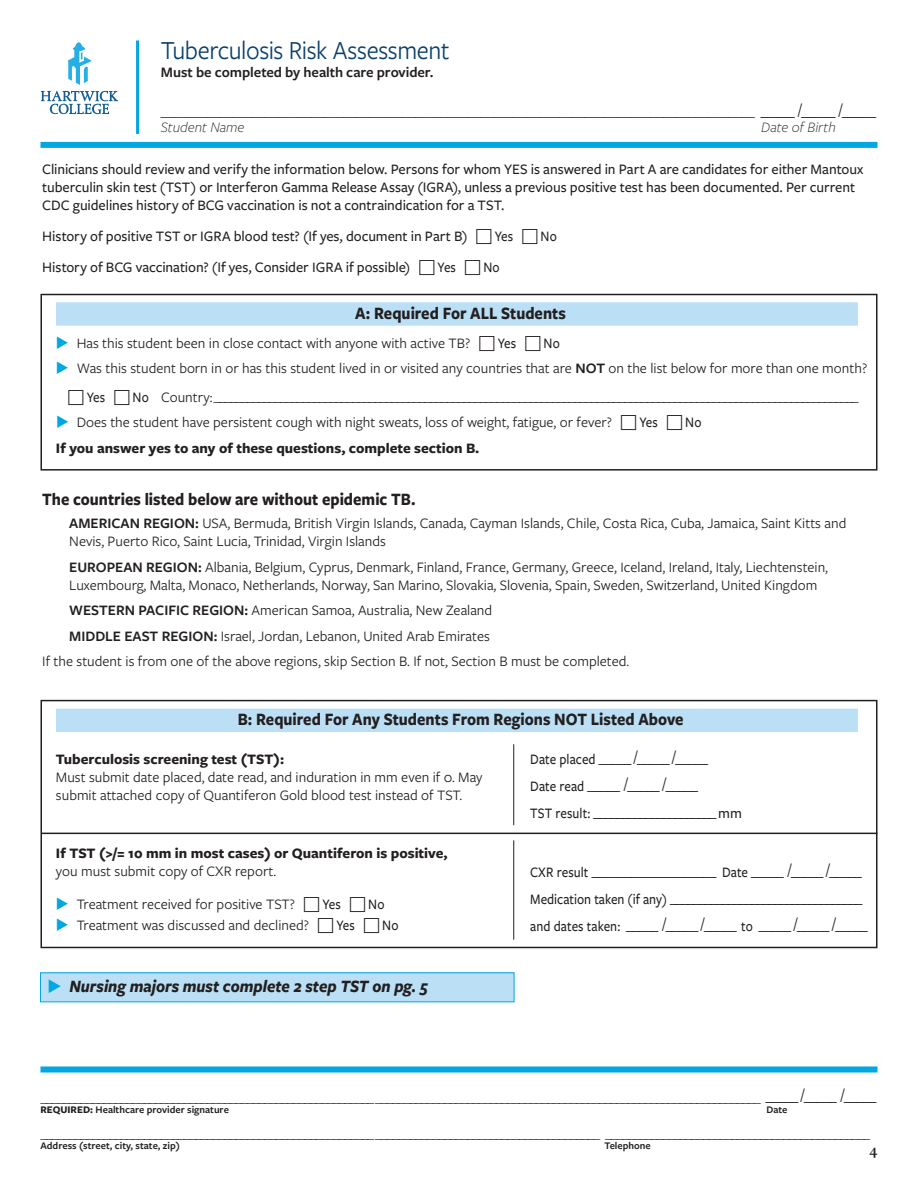
<style>
.page{position:relative;width:918px;height:1188px;background:#fff}
.page>*{position:absolute;margin:0;border:0;box-sizing:border-box;transform-origin:0 0}
.t1{font:27px "Freight Sans Pro";letter-spacing:-.015em;color:#0b406a;scale:.95 1}
.t2{font:700 18px "Freight Sans Pro";color:#231f20;scale:.9 1}
.t3{font:italic 700 18px "Freight Sans Pro";color:#231f20;scale:.9 1}
.t4{font:15px/18px "Freight Sans Pro";color:#231f20}
.t5{font:500 15px/18px "Freight Sans Pro";letter-spacing:-.005em;color:#231f20}
.t6{font:500 15px/27px "Freight Sans Pro";letter-spacing:-.005em;color:#231f20;scale:.9 1}
.t7{font:700 15px "Freight Sans Pro";color:#231f20}
.t8{font:600 15px "Freight Sans Pro";letter-spacing:-.005em;color:#231f20}
.t9{font:italic 300 15px "Freight Sans Pro";color:#231f20}
.t10{font:700 15px "Freight Text Pro";color:#231f20}
.t11{font:13.5px "Minion Pro";color:#231f20}
.t12{font:600 10.5px "Freight Sans Pro";color:#231f20}
.s1{font-weight:500}
.s2{font-weight:300;font-style:italic}
.s3{color:#00a7e1}
.s4{font-weight:600}
.s5{font-family:"Freight Sans Pro";font-weight:500;font-size:15px}
.s6{font-weight:700}
</style>
<div class="page">
<div style="left:40px;top:700px;width:838px;height:248px;border:2px solid #231f20"></div>
<div style="left:56px;top:302px;width:802px;height:24px;background:#bbdff4"></div>
<div style="left:56px;top:709px;width:802px;height:23px;background:#bbdff4"></div>
<div style="left:40px;top:973px;width:474px;height:29px;background:#bbdff4"></div>
<div style="left:40px;top:294px;width:838px;height:177px;border:2px solid #231f20"></div>
<hr style="left:42px;top:833px;width:836px;height:1px;background:#231f20">
<hr style="left:513px;top:744px;width:1px;height:81px;background:#231f20">
<hr style="left:513px;top:840px;width:1px;height:100px;background:#231f20">
<div style="left:40px;top:142px;width:838px;height:6px;background:#00a7e1"></div>
<hr style="left:136px;top:40px;width:3px;height:94px;background:#00a7e1">
<svg style="left:68px;top:42px;width:23px;height:43px"></svg>
<svg style="left:41px;top:91px;width:77px;height:23px"></svg>
<div style="left:40px;top:1066px;width:838px;height:6px;background:#00a7e1"></div>
<h1 class="t1" style="left:161px;top:32px;width:305px">Tuberculosis Risk Assessment</h1>
<p class="t8" style="left:161px;top:62px;width:274px">Must be completed by health care provider.</p>
<p class="t4" style="left:161px;top:104px;width:717px;line-height:15px">___________________________________________________________________________________________ <span class="s1">_____ </span><sup>/</sup><span class="s1">_____ </span><sup>/</sup><span class="s1">_____<br></span><span class="s2">Student Name</span></p>
<p class="t9" style="left:761px;top:117px;width:76px">Date of Birth</p>
<p class="t5" style="left:42px;top:160px;width:823px">Clinicians should review and verify the information below. Persons for whom YES is answered in Part A are candidates for either Mantoux tuberculin skin test (TST) or Interferon Gamma Release Assay (IGRA), unless a previous positive test has been documented. Per current<br>CDC guidelines history of BCG vaccination is not a contraindication for a TST.</p>
<p class="t5" style="left:42px;top:227px;width:427px">History of positive TST or IGRA blood test? (If yes, document in Part B)</p>
<p class="t6" style="left:495px;top:222px;width:22px">Yes</p>
<p class="t6" style="left:541px;top:222px;width:20px">No</p>
<p class="t5" style="left:42px;top:258px;width:370px">History of BCG vaccination? (If yes, Consider IGRA if possible)</p>
<p class="t6" style="left:437px;top:253px;width:22px">Yes</p>
<p class="t6" style="left:483px;top:253px;width:20px">No</p>
<p class="t2" style="left:355px;top:300px;width:236px">A: Required For ALL Students</p>
<p class="t4" style="left:56px;top:333px;width:416px"><span class="s3">◆</span> Has this student been in close contact with anyone with active TB?</p>
<p class="t6" style="left:498px;top:329px;width:22px">Yes</p>
<p class="t6" style="left:544px;top:329px;width:20px">No</p>
<p class="t4" style="left:87px;top:353px;width:782px;line-height:28.5px;text-indent:-31px"><span class="s3">◆</span> Was this student born in or has this student lived in or visited any countries that are <span class="s4">NOT</span> on the list below for more than one month?<br><span class="s1">Yes</span></p>
<p class="t4" style="left:133px;top:387px;width:727px"><span class="s1">No</span> Country: ____________________________________________________________________________________________________________________</p>
<p class="t4" style="left:56px;top:413px;width:558px"><span class="s3">◆</span> Does the student have persistent cough with night sweats, loss of weight, fatigue, or fever?</p>
<p class="t6" style="left:639px;top:408px;width:22px">Yes</p>
<p class="t6" style="left:685px;top:408px;width:20px">No</p>
<p class="t7" style="left:56px;top:437px;width:425px">If you answer yes to any of these questions, complete section B.</p>
<p class="t2" style="left:42px;top:486px;width:416px">The countries listed below are without epidemic TB.</p>
<p class="t4" style="left:69px;top:514px;width:779px"><span class="s4">AMERICAN REGION:</span> USA, Bermuda, British Virgin Islands, Canada, Cayman Islands, Chile, Costa Rica, Cuba, Jamaica, Saint Kitts and<br>Nevis, Puerto Rico, Saint Lucia, Trinidad, Virgin Islands</p>
<p class="t4" style="left:69px;top:557px;width:760px"><span class="s4">EUROPEAN REGION:</span> Albania, Belgium, Cyprus, Denmark, Finland, France, Germany, Greece, Iceland, Ireland, Italy, Liechtenstein,<br>Luxembourg, Malta, Monaco, Netherlands, Norway, San Marino, Slovakia, Slovenia, Spain, Sweden, Switzerland, United Kingdom</p>
<p class="t4" style="left:69px;top:601px;width:424px"><span class="s4">WESTERN PACIFIC REGION:</span> American Samoa, Australia, New Zealand</p>
<p class="t4" style="left:69px;top:626px;width:422px"><span class="s4">MIDDLE EAST REGION:</span> Israel, Jordan, Lebanon, United Arab Emirates</p>
<p class="t4" style="left:42px;top:652px;width:589px">If the student is from one of the above regions, skip Section B. If not, Section B must be completed.</p>
<p class="t2" style="left:238px;top:707px;width:497px">B: Required For Any Students From Regions NOT Listed Above</p>
<p class="t7" style="left:56px;top:748px;width:230px">Tuberculosis screening test (TST):</p>
<p class="t4" style="left:56px;top:767px;width:428px">Must submit date placed, date read, and induration in mm even if 0. May submit attached copy of Quantiferon Gold blood test instead of TST.</p>
<p class="t7" style="left:56px;top:842px;width:393px">If TST (&gt;/= 10 mm in most cases) or Quantiferon is positive,</p>
<p class="t4" style="left:56px;top:861px;width:222px">you must submit copy of CXR report.</p>
<p class="t4" style="left:56px;top:894px;width:241px"><span class="s3">◆</span> Treatment received for positive TST?</p>
<p class="t6" style="left:322px;top:890px;width:22px">Yes</p>
<p class="t6" style="left:368px;top:890px;width:20px">No</p>
<p class="t4" style="left:56px;top:915px;width:255px"><span class="s3">◆</span> Treatment was discussed and declined?</p>
<p class="t6" style="left:336px;top:911px;width:22px">Yes</p>
<p class="t6" style="left:382px;top:911px;width:20px">No</p>
<p class="t3" style="left:47px;top:974px;width:424px"><span class="s3">◆</span> Nursing majors must complete 2 step TST on pg. 5</p>
<p class="t6" style="left:530px;top:745px;width:237px">Date placed _____ /_____ /_____<br>Date read _____ /_____ /_____<br>TST result: _____________________ mm</p>
<p class="t6" style="left:530px;top:858px;width:377px">CXR result ___________________ Date _____ /_____ /_____<br>Medication taken (if any) _________________________________ and dates taken: _____ /_____ /_____ to _____ /_____ /_____</p>
<p class="t11" style="left:40px;top:1089px;width:837px">__________________________________________________________ ___________________________________________________________________ <span class="s5">_____ </span><sup>/</sup><span class="s5">_____ </span><sup>/</sup><span class="s5">_____</span></p>
<p class="t12" style="left:40px;top:1102px;width:190px"><span class="s6">REQUIRED:</span> Healthcare provider signature</p>
<p class="t12" style="left:767px;top:1102px;width:22px">Date</p>
<p class="t11" style="left:40px;top:1125px;width:831px">__________________________________________________________ _______________________________________ ______________________________________________</p>
<p class="t12" style="left:40px;top:1138px;width:141px">Address (street, city, state, zip)</p>
<p class="t12" style="left:604px;top:1138px;width:48px">Telephone</p>
<p class="t10" style="left:870px;top:1140px;width:9px">4</p>
</div>
